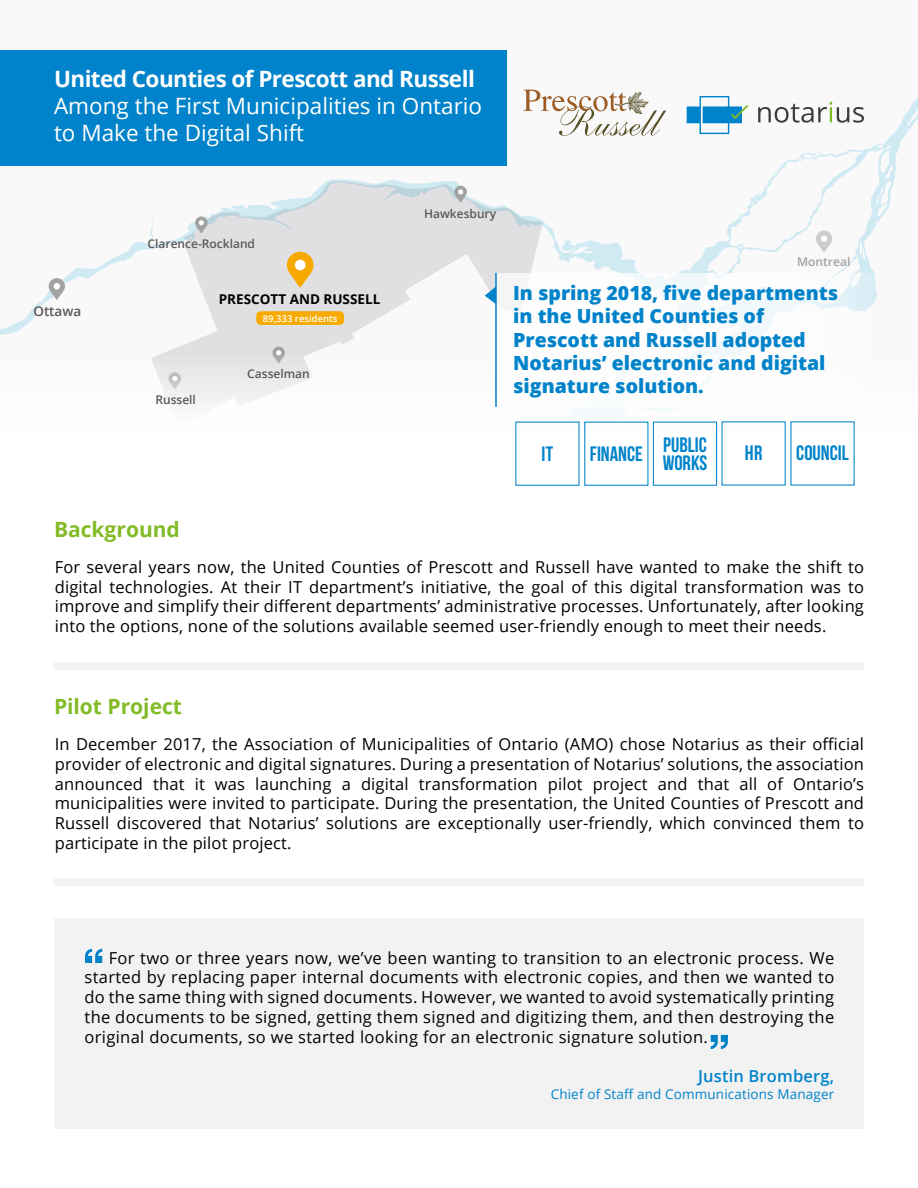
<style>
.page{position:relative;width:918px;height:1188px;background:#fff}
.page>*{position:absolute;margin:0;border:0;box-sizing:border-box;transform-origin:0 0}
.t1{font:22.5px/27px "Open Sans 2";color:#fff}
.t2{font:700 22.5px "Open Sans";letter-spacing:-.025em;color:#fff}
.t3{font:700 21px "Open Sans";color:#83bb26}
.t4{font:700 20.85px/18px "Bebas Neue";color:#0083ca}
.t5{font:800 19.5px/23.4px "Open Sans";color:#0083ca}
.t6{font:16.5px/19.8px "Open Sans 2";letter-spacing:.01em;color:#000;text-align:justify}
.t7{font:16.5px "Open Sans";letter-spacing:.01em;color:#000}
.t8{font:600 16.5px "Open Sans";letter-spacing:.01em;color:#0083ca}
.t9{font:13.5px "Open Sans";letter-spacing:.01em;color:#0083ca}
.t10{font:700 13.5px "Open Sans";color:#000}
.t11{font:600 13.5px "Open Sans";color:#5d5855}
.t12{font:600 12px "Open Sans";color:#5d5855}
.t13{font:600 12px "Open Sans";color:#a6a09e}
.t14{font:600 9.45px "Open Sans";color:#fff}
</style>
<div class="page">
<svg style="left:0;top:89px;width:918px;height:342px"></svg>
<svg style="left:151px;top:181px;width:392px;height:247px"></svg>
<svg style="left:49px;top:278px;width:16px;height:22px"></svg>
<svg style="left:272px;top:346px;width:13px;height:17px"></svg>
<svg style="left:168px;top:372px;width:13px;height:17px"></svg>
<svg style="left:454px;top:186px;width:13px;height:16px"></svg>
<svg style="left:195px;top:216px;width:13px;height:17px"></svg>
<svg style="left:287px;top:252px;width:27px;height:35px"></svg>
<div style="left:295px;top:260px;width:11px;height:10px;background:#fff;border-radius:50%"></div>
<svg style="left:816px;top:231px;width:16px;height:21px"></svg>
<div style="left:821px;top:235px;width:6px;height:7px;background:#fff;border-radius:50%"></div>
<div style="left:256px;top:311px;width:88px;height:14px;background:#f8aa00;border-radius:4px"></div>
<div style="left:0;top:50px;width:507px;height:116px;background:#0083ca"></div>
<svg style="left:758px;top:102px;width:106px;height:21px"></svg>
<svg style="left:687px;top:96px;width:61px;height:38px"></svg>
<div style="left:54px;top:662px;width:810px;height:7px;background:#f3f2f2"></div>
<div style="left:54px;top:878px;width:810px;height:7px;background:#f3f2f2"></div>
<div style="left:54px;top:918px;width:810px;height:211px;background:#f3f2f2"></div>
<div style="left:653px;top:422px;width:64px;height:64px;border:1px solid #0083ca"></div>
<svg style="left:85px;top:949px;width:17px;height:14px"></svg>
<svg style="left:711px;top:1035px;width:17px;height:14px"></svg>
<div style="left:496px;top:273px;width:422px;height:134px;background:#fff"></div>
<hr style="left:495px;top:273px;width:2px;height:134px;background:#0083ca">
<svg style="left:485px;top:286px;width:11px;height:18px"></svg>
<svg style="left:523px;top:90px;width:143px;height:46px"></svg>
<h1 class="t2" style="left:54px;top:63px;width:422px">United Counties of Prescott and Russell</h1>
<h1 class="t1" style="left:54px;top:92px;width:430px">Among the First Municipalities in Ontario to Make the Digital Shift</h1>
<p class="t12" style="left:148px;top:236px;width:109px">Clarence-Rockland</p>
<p class="t11" style="left:33px;top:302px;width:49px">Ottawa</p>
<p class="t12" style="left:155px;top:391px;width:42px">Russell</p>
<p class="t10" style="left:219px;top:290px;width:163px">PRESCOTT AND RUSSELL</p>
<p class="t14" style="left:263px;top:312px;width:76px">89,333 residents</p>
<p class="t12" style="left:247px;top:365px;width:64px">Casselman</p>
<p class="t3" style="left:54px;top:514px;width:127px">Background</p>
<p class="t12" style="left:424px;top:206px;width:74px">Hawkesbury</p>
<p class="t13" style="left:797px;top:254px;width:55px">Montreal</p>
<p class="t5" style="left:513px;top:280px;width:326px">In spring 2018, five departments in the United Counties of<br>Prescott and Russell adopted<br>Notarius’ electronic and digital signature solution.</p>
<p class="t4" style="left:541px;top:444px;width:13px">IT</p>
<p class="t4" style="left:663px;top:436px;width:46px">PUBLIC<br>WORKS</p>
<p class="t4" style="left:590px;top:444px;width:55px">FINANCE</p>
<p class="t4" style="left:745px;top:444px;width:19px">HR</p>
<p class="t4" style="left:796px;top:443px;width:54px">COUNCIL</p>
<p class="t6" style="left:55px;top:557px;width:811px">For several years now, the United Counties of Prescott and Russell have wanted to make the shift to digital technologies. At their IT department’s initiative, the goal of this digital transformation was to</p>
<p class="t7" style="left:55px;top:595px;width:811px">improve and simplify their different departments’ administrative processes. Unfortunately, after looking</p>
<p class="t6" style="left:55px;top:616px;width:773px">into the options, none of the solutions available seemed user-friendly enough to meet their needs.</p>
<p class="t3" style="left:54px;top:691px;width:130px">Pilot Project</p>
<p class="t7" style="left:55px;top:733px;width:811px">In December 2017, the Association of Municipalities of Ontario (AMO) chose Notarius as their official</p>
<p class="t6" style="left:55px;top:753px;width:811px">provider of electronic and digital signatures. During a presentation of Notarius’ solutions, the association announced that it was launching a digital transformation pilot project and that all of Ontario’s municipalities were invited to participate. During the presentation, the United Counties of Prescott and Russell discovered that Notarius’ solutions are exceptionally user-friendly, which convinced them to participate in the pilot project.</p>
<p class="t6" style="left:85px;top:947px;width:751px;text-indent:24px">For two or three years now, we’ve been wanting to transition to an electronic process. We started by replacing paper internal documents with electronic copies, and then we wanted to do the same thing with signed documents. However, we wanted to avoid systematically printing the documents to be signed, getting them signed and digitizing them, and then destroying the original documents, so we started looking for an electronic signature solution.</p>
<p class="t8" style="left:698px;top:1065px;width:138px">Justin Bromberg,</p>
<p class="t9" style="left:551px;top:1084px;width:285px">Chief of Staff and Communications Manager</p>
</div>
